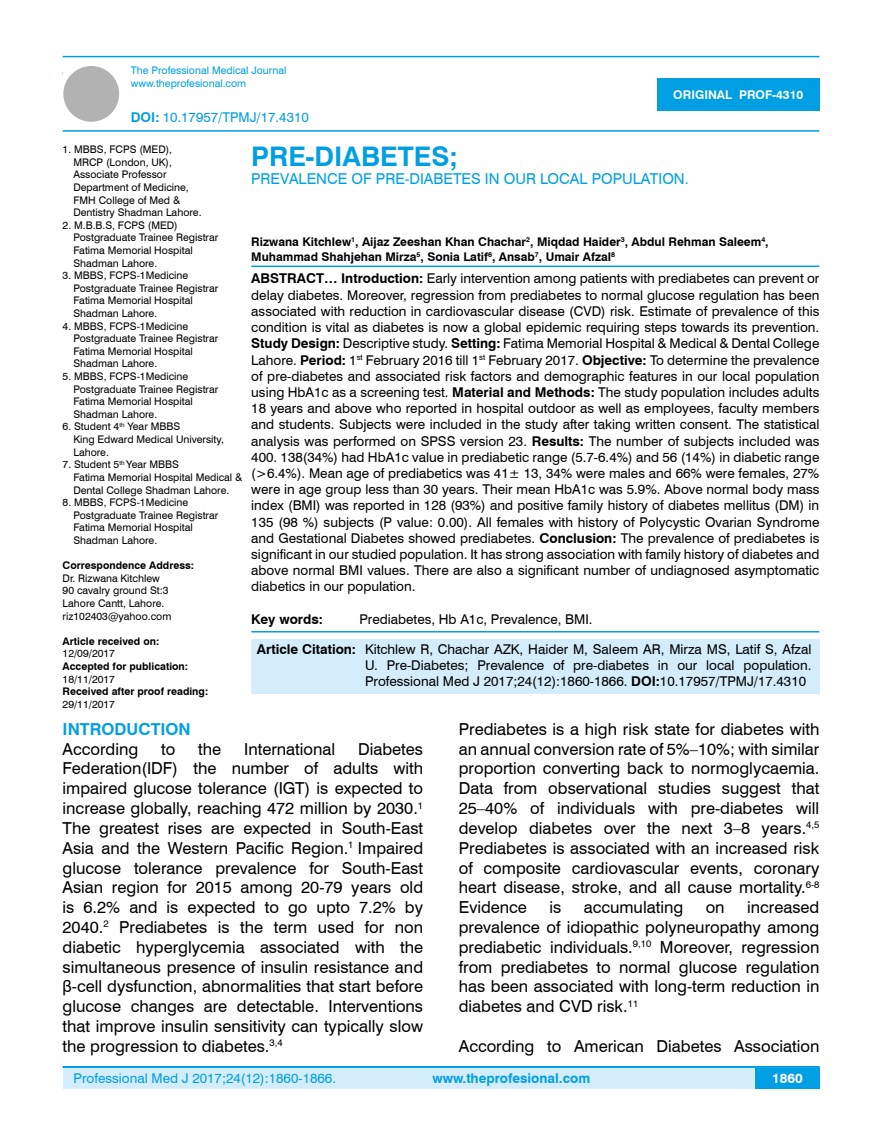
<style>
.page{position:relative;width:882px;height:1145px;background:#fff}
.page>*{position:absolute;margin:0;border:0;box-sizing:border-box;transform-origin:0 0}
.t1{font:700 27px "Swiss 721 BT";color:#009fe3}
.t2{font:16.5px/19.8px "Swiss 721 BT";color:#000;text-align:justify}
.t3{font:700 16.5px "Swiss 721 BT";color:#009fe3}
.t4{font:15px "Swiss 721 BT";color:#009fe3}
.t5{font:13.5px/16.2px "Swiss 721 BT";color:#000;text-align:justify}
.t6{font:13.5px "Swiss 721 BT";color:#009fe3}
.t7{font:700 13.5px "Swiss 721 BT";color:#009fe3}
.t8{font:700 13.5px "Swiss 721 BT";color:#000}
.t9{font:700 13.5px "Swiss 721 BT";color:#fff}
.t10{font:700 12px/14.4px "Swiss 721 BT";color:#000}
.t11{font:700 12px "Swiss 721 BT";color:#fff}
.t12{font:10.5px/12.6px "Swiss 721 BT";color:#000}
.t13{font:700 10.5px "Swiss 721 BT";color:#000}
.t14{font:10.5px/12.6px "Swiss 721 BT";color:#009fe3}
.s1{font-weight:700}
</style>
<div class="page">
<div style="left:63px;top:1067px;width:756px;height:21px;background:#d4edfc"></div>
<hr style="left:63px;top:1066px;width:756px;height:2px;background:#009fe3">
<div style="left:754px;top:1068px;width:65px;height:20px;background:#009fe3"></div>
<hr style="left:63px;top:56px;width:756px;height:1px;background:#009fe3">
<hr style="left:63px;top:130px;width:756px;height:2px;background:#009fe3">
<div style="left:63px;top:66px;width:56px;height:56px;background:#b3b2b2;border-radius:50%"></div>
<div style="left:657px;top:78px;width:162px;height:33px;background:#009fe3"></div>
<hr style="left:251px;top:265px;width:568px;height:2px;background:#009fe3">
<hr style="left:251px;top:631px;width:568px;height:1px;background:#009fe3">
<div style="left:251px;top:639px;width:568px;height:54px;background:#d4edfc"></div>
<p class="t14" style="left:131px;top:64px;width:157px">The Professional Medical Journal www.theprofesional.com</p>
<p class="t11" style="left:673px;top:87px;width:131px">ORIGINAL PROF-4310</p>
<p class="t6" style="left:131px;top:108px;width:179px"><span class="s1">DOI:</span> 10.17957/TPMJ/17.4310</p>
<h1 class="t1" style="left:251px;top:137px;width:208px">PRE-DIABETES;</h1>
<p class="t4" style="left:251px;top:168px;width:439px">PREVALENCE OF PRE-DIABETES IN OUR LOCAL POPULATION.</p>
<p class="t12" style="left:73px;top:143px;width:130px;text-indent:-11px">1. MBBS, FCPS (MED),<br>MRCP (London, UK),<br>Associate Professor<br>Department of Medicine,<br>FMH College of Med &amp;<br>Dentistry Shadman Lahore.</p>
<p class="t12" style="left:73px;top:218px;width:146px;text-indent:-11px">2. M.B.B.S, FCPS (MED)<br>Postgraduate Trainee Registrar<br>Fatima Memorial Hospital<br>Shadman Lahore.</p>
<p class="t12" style="left:73px;top:269px;width:146px;text-indent:-11px">3. MBBS, FCPS-1Medicine<br>Postgraduate Trainee Registrar<br>Fatima Memorial Hospital<br>Shadman Lahore.</p>
<p class="t12" style="left:73px;top:319px;width:146px;text-indent:-11px">4. MBBS, FCPS-1Medicine<br>Postgraduate Trainee Registrar<br>Fatima Memorial Hospital<br>Shadman Lahore.</p>
<p class="t12" style="left:73px;top:369px;width:146px;text-indent:-11px">5. MBBS, FCPS-1Medicine<br>Postgraduate Trainee Registrar<br>Fatima Memorial Hospital<br>Shadman Lahore.</p>
<p class="t12" style="left:73px;top:420px;width:152px;text-indent:-11px">6. Student 4<sup>th</sup> Year MBBS<br>King Edward Medical University,<br>Lahore.</p>
<p class="t12" style="left:73px;top:458px;width:170px;text-indent:-11px">7. Student 5<sup>th</sup> Year MBBS<br>Fatima Memorial Hospital Medical &amp;<br>Dental College Shadman Lahore.</p>
<p class="t12" style="left:73px;top:495px;width:146px;text-indent:-11px">8. MBBS, FCPS-1Medicine<br>Postgraduate Trainee Registrar<br>Fatima Memorial Hospital<br>Shadman Lahore.</p>
<p class="t13" style="left:63px;top:558px;width:133px">Correspondence Address:</p>
<p class="t12" style="left:63px;top:571px;width:110px">Dr. Rizwana Kitchlew<br>90 cavalry ground St:3<br>Lahore Cantt, Lahore. riz102403@yahoo.com</p>
<p class="t13" style="left:63px;top:634px;width:98px">Article received on:</p>
<p class="t12" style="left:63px;top:647px;width:54px">12/09/2017</p>
<p class="t13" style="left:63px;top:659px;width:127px">Accepted for publication:</p>
<p class="t12" style="left:63px;top:672px;width:54px">18/11/2017</p>
<p class="t13" style="left:63px;top:684px;width:147px">Received after proof reading:</p>
<p class="t12" style="left:63px;top:697px;width:54px">29/11/2017</p>
<p class="t10" style="left:251px;top:234px;width:518px">Rizwana Kitchlew<sup>1</sup>, Aijaz Zeeshan Khan Chachar<sup>2</sup>, Miqdad Haider<sup>3</sup>, Abdul Rehman Saleem<sup>4</sup>,<br>Muhammad Shahjehan Mirza<sup>5</sup>, Sonia Latif<sup>6</sup>, Ansab<sup>7</sup>, Umair Afzal<sup>8</sup></p>
<p class="t5" style="left:251px;top:270px;width:569px"><span class="s1">ABSTRACT… Introduction:</span> Early intervention among patients with prediabetes can prevent or delay diabetes. Moreover, regression from prediabetes to normal glucose regulation has been associated with reduction in cardiovascular disease (CVD) risk. Estimate of prevalence of this condition is vital as diabetes is now a global epidemic requiring steps towards its prevention.<br><span class="s1">Study Design:</span> Descriptive study. <span class="s1">Setting:</span> Fatima Memorial Hospital &amp; Medical &amp; Dental College Lahore. <span class="s1">Period:</span> 1<sup>st</sup> February 2016 till 1<sup>st</sup> February 2017. <span class="s1">Objective:</span> To determine the prevalence of pre-diabetes and associated risk factors and demographic features in our local population using HbA1c as a screening test. <span class="s1">Material and Methods:</span> The study population includes adults 18 years and above who reported in hospital outdoor as well as employees, faculty members and students. Subjects were included in the study after taking written consent. The statistical analysis was performed on SPSS version 23. <span class="s1">Results:</span> The number of subjects included was 400. 138(34%) had HbA1c value in prediabetic range (5.7-6.4%) and 56 (14%) in diabetic range (&gt;6.4%). Mean age of prediabetics was 41± 13, 34% were males and 66% were females, 27% were in age group less than 30 years. Their mean HbA1c was 5.9%. Above normal body mass index (BMI) was reported in 128 (93%) and positive family history of diabetes mellitus (DM) in 135 (98 %) subjects (P value: 0.00). All females with history of Polycystic Ovarian Syndrome and Gestational Diabetes showed prediabetes. <span class="s1">Conclusion:</span> The prevalence of prediabetes is significant in our studied population. It has strong association with family history of diabetes and above normal BMI values. There are also a significant number of undiagnosed asymptomatic diabetics in our population.</p>
<p class="t8" style="left:251px;top:609px;width:73px">Key words:</p>
<p class="t5" style="left:359px;top:610px;width:234px">Prediabetes, Hb A1c, Prevalence, BMI.</p>
<p class="t5" style="left:365px;top:640px;width:447px;text-indent:-108px"><span class="s1">Article Citation:</span> Kitchlew R, Chachar AZK, Haider M, Saleem AR, Mirza MS, Latif S, Afzal U. Pre-Diabetes; Prevalence of pre-diabetes in our local population.<br>Professional Med J 2017;24(12):1860-1866. <span class="s1">DOI:</span>10.17957/TPMJ/17.4310</p>
<p class="t3" style="left:63px;top:717px;width:130px">INTRODUCTION</p>
<p class="t2" style="left:63px;top:738px;width:77px">According</p>
<p class="t2" style="left:161px;top:738px;width:16px">to</p>
<p class="t2" style="left:198px;top:738px;width:25px">the</p>
<p class="t2" style="left:244px;top:738px;width:93px">International</p>
<p class="t2" style="left:63px;top:738px;width:362px;text-indent:295px">Diabetes Federation(IDF) the number of adults with impaired glucose tolerance (IGT) is expected to increase globally, reaching 472 million by 2030.<sup>1<br></sup>The greatest rises are expected in South-East Asia and the Western Pacific Region.<sup>1</sup> Impaired glucose tolerance prevalence for South-East Asian region for 2015 among 20-79 years old is 6.2% and is expected to go upto 7.2% by 2040.<sup>2</sup> Prediabetes is the term used for non diabetic hyperglycemia associated with the simultaneous presence of insulin resistance and β-cell dysfunction, abnormalities that start before glucose changes are detectable. Interventions that improve insulin sensitivity can typically slow the progression to diabetes.<sup>3,4</sup></p>
<p class="t2" style="left:458px;top:718px;width:362px">Prediabetes is a high risk state for diabetes with an annual conversion rate of 5%–10%; with similar proportion converting back to normoglycaemia.<br>Data from observational studies suggest that 25–40% of individuals with pre-diabetes will develop diabetes over the next 3–8 years.<sup>4,5<br></sup>Prediabetes is associated with an increased risk of composite cardiovascular events, coronary heart disease, stroke, and all cause mortality.<sup>6-8<br></sup>Evidence</p>
<p class="t2" style="left:458px;top:896px;width:362px;text-indent:288px">increased prevalence of idiopathic polyneuropathy among prediabetic individuals.<sup>9,10</sup> Moreover, regression from prediabetes to normal glucose regulation has been associated with long-term reduction in diabetes and CVD risk.<sup>11</sup></p>
<p class="t2" style="left:458px;top:1035px;width:362px">According to American Diabetes Association</p>
<p class="t2" style="left:549px;top:896px;width:13px">is</p>
<p class="t2" style="left:583px;top:896px;width:101px">accumulating</p>
<p class="t2" style="left:705px;top:896px;width:20px">on</p>
<p class="t6" style="left:74px;top:1069px;width:264px">Professional Med J 2017;24(12):1860-1866.</p>
<p class="t7" style="left:432px;top:1069px;width:159px">www.theprofesional.com</p>
<p class="t9" style="left:771px;top:1069px;width:32px">1860</p>
</div>
